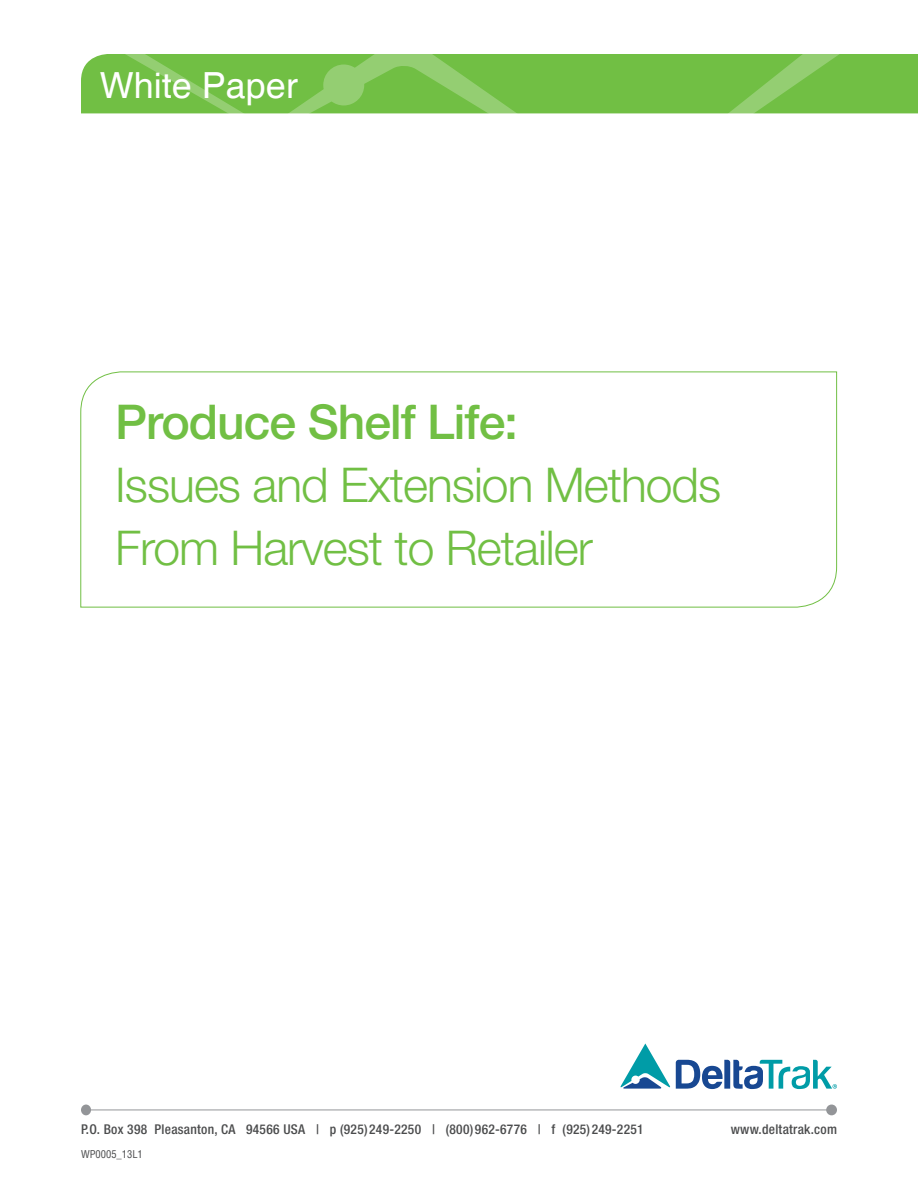
<style>
.page{position:relative;width:918px;height:1188px;background:#fff}
.page>*{position:absolute;margin:0;border:0;box-sizing:border-box;transform-origin:0 0}
.t1{font:300 48px/63px "Helvetica Neue LT Std";letter-spacing:-.02em;color:#71bf44}
.t2{font:500 48px "Helvetica Neue LT Std";letter-spacing:-.02em;color:#71bf44}
.t3{font:36px "Helvetica";color:#fff}
.t4{font:500 condensed 13.5px "Helvetica Neue LT Std";letter-spacing:.02em;color:#4b4c4d}
.t5{font:condensed 10.5px "Helvetica";color:#4b4c4d}
</style>
<div class="page">
<svg style="left:81px;top:54px;width:837px;height:59px;background:#76c14b"></svg>
<div style="left:826px;top:1105px;width:11px;height:10px;background:#939598;border-radius:50%"></div>
<div style="left:81px;top:1105px;width:10px;height:10px;background:#939598;border-radius:50%"></div>
<hr style="left:86px;top:1110px;width:745px;height:1px;background:#939598">
<svg style="left:620px;top:1043px;width:217px;height:46px"></svg>
<svg style="left:80px;top:371px;width:757px;height:237px"></svg>
<h2 class="t3" style="left:100px;top:64px;width:200px">White Paper</h2>
<h1 class="t2" style="left:115px;top:393px;width:404px">Produce Shelf Life:</h1>
<h1 class="t1" style="left:115px;top:452px;width:608px">Issues and Extension Methods<br>From Harvest to Retailer</h1>
<p class="t4" style="left:81px;top:1122px;width:564px">P.O. Box 398 Pleasanton, CA 94566 USA | p (925)249-2250 | (800)962-6776 | f (925)249-2251</p>
<p class="t4" style="left:731px;top:1122px;width:108px">www.deltatrak.com</p>
<p class="t5" style="left:81px;top:1148px;width:63px">WP0005_13L1</p>
</div>
